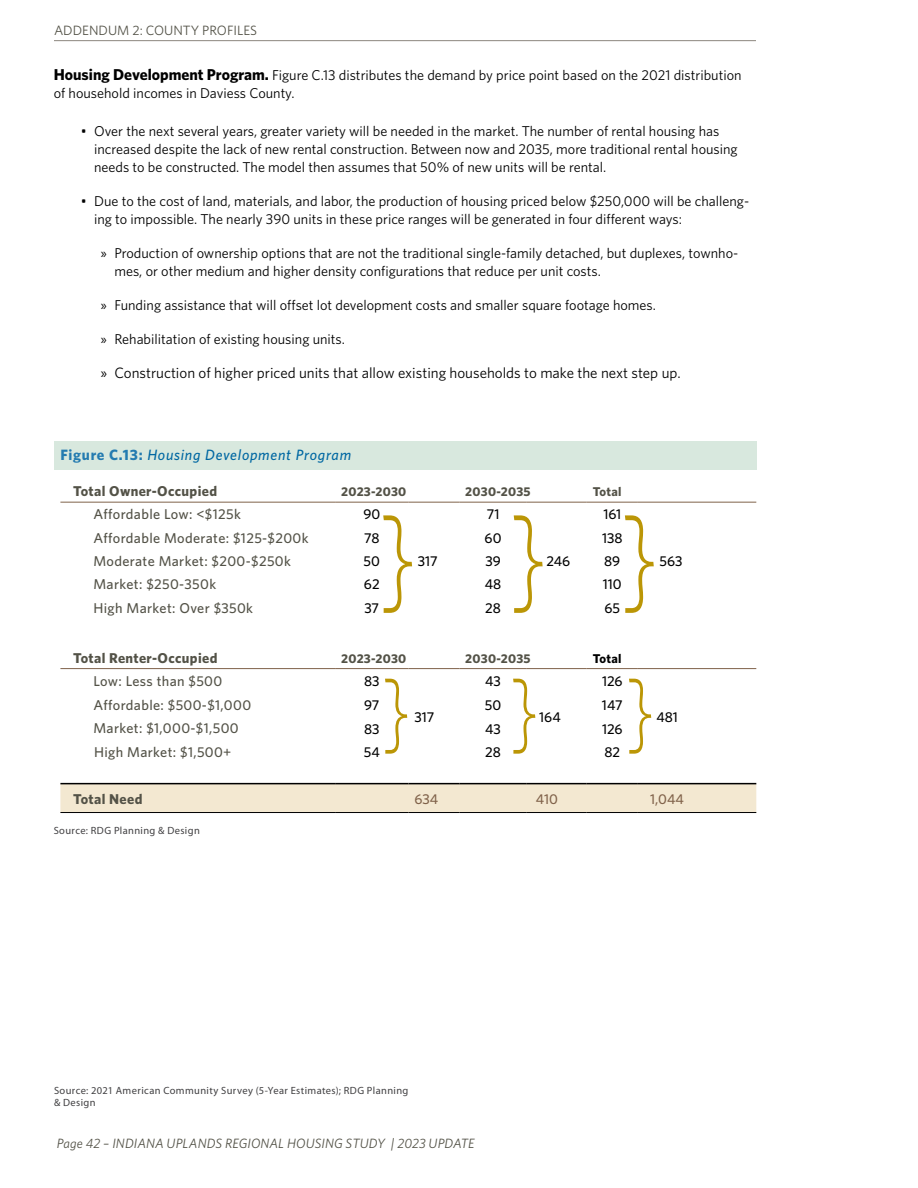
<style>
.page{position:relative;width:918px;height:1188px;background:#fff}
.page>*{position:absolute;margin:0;border:0;box-sizing:border-box;transform-origin:0 0}
.t1{font:300 122.4px "Whitney";color:#bb9606;scale:.67 1}
.t2{font:300 94.2px "Whitney";color:#bb9606;scale:.67 1}
.t3{font:15px "Whitney";color:#000}
.t4{font:italic 500 15px "Whitney";letter-spacing:.05em;color:#0067a2}
.t5{font:14.25px/18px "Whitney";color:#000}
.t6{font:500 14.25px "Whitney";letter-spacing:.025em;color:#535247}
.t7{font:500 14.25px "Whitney";color:#000}
.t8{font:700 14.25px "Whitney";letter-spacing:.025em;color:#535247}
.t9{font:500 14.25px "Whitney";color:#80624a}
.t10{font:italic 13.5px "Whitney";letter-spacing:.005em;color:#535247}
.t11{font:13.5px "Whitney";color:#535247}
.t12{font:700 12.75px "Whitney";letter-spacing:.02em;color:#535247}
.t13{font:700 12.75px "Whitney";letter-spacing:.02em;color:#000}
.t14{font:10.5px/12.6px "Myriad Pro";letter-spacing:.035em;color:#414042}
.s1{font-weight:700;font-size:15.75px}
.s2{font-family:"Myriad Pro"}
.s3{font-weight:700;font-style:normal;color:#247bb0}
</style>
<div class="page">
<div style="left:60px;top:784px;width:696px;height:28px;background:#f3e8d1"></div>
<hr style="left:60px;top:502px;width:275px;height:1px;background:#80624a">
<hr style="left:335px;top:502px;width:74px;height:1px;background:#80624a">
<hr style="left:409px;top:502px;width:50px;height:1px;background:#80624a">
<hr style="left:459px;top:502px;width:68px;height:1px;background:#80624a">
<hr style="left:527px;top:502px;width:60px;height:1px;background:#80624a">
<hr style="left:587px;top:502px;width:51px;height:1px;background:#80624a">
<hr style="left:638px;top:502px;width:118px;height:1px;background:#80624a">
<hr style="left:60px;top:668px;width:275px;height:1px;background:#80624a">
<hr style="left:335px;top:668px;width:74px;height:1px;background:#80624a">
<hr style="left:409px;top:668px;width:50px;height:1px;background:#80624a">
<hr style="left:459px;top:668px;width:68px;height:1px;background:#80624a">
<hr style="left:527px;top:668px;width:60px;height:1px;background:#80624a">
<hr style="left:587px;top:668px;width:51px;height:1px;background:#80624a">
<hr style="left:638px;top:668px;width:118px;height:1px;background:#80624a">
<hr style="left:60px;top:812px;width:275px;height:1px;background:#000">
<hr style="left:335px;top:812px;width:74px;height:1px;background:#000">
<hr style="left:409px;top:812px;width:50px;height:1px;background:#000">
<hr style="left:459px;top:812px;width:68px;height:1px;background:#000">
<hr style="left:527px;top:812px;width:60px;height:1px;background:#000">
<hr style="left:587px;top:812px;width:51px;height:1px;background:#000">
<hr style="left:638px;top:812px;width:118px;height:1px;background:#000">
<hr style="left:60px;top:783px;width:275px;height:1px;background:#000">
<hr style="left:335px;top:783px;width:74px;height:1px;background:#000">
<hr style="left:409px;top:783px;width:50px;height:1px;background:#000">
<hr style="left:459px;top:783px;width:68px;height:1px;background:#000">
<hr style="left:527px;top:783px;width:60px;height:1px;background:#000">
<hr style="left:587px;top:783px;width:51px;height:1px;background:#000">
<hr style="left:638px;top:783px;width:118px;height:1px;background:#000">
<div style="left:54px;top:441px;width:702px;height:29px;background:#d8e8de"></div>
<hr style="left:54px;top:40px;width:702px;height:1px;background:#99948d">
<p class="t11" style="left:54px;top:21px;width:205px">ADDENDUM 2: COUNTY PROFILES</p>
<p class="t5" style="left:54px;top:66px;width:690px"><span class="s1">Housing Development Program.</span> Figure C.13 distributes the demand by price point based on the 2021 distribution of household incomes in Daviess County.</p>
<p class="t5" style="left:94px;top:122px;width:645px;text-indent:-13px">• Over the next several years, greater variety will be needed in the market. The number of rental housing has increased despite the lack of new rental construction. Between now and 2035, more traditional rental housing needs to be constructed. The model then assumes that 50% of new units will be rental.</p>
<p class="t5" style="left:94px;top:192px;width:657px;text-indent:-13px">• Due to the cost of land, materials, and labor, the production of housing priced below $250,000 will be challeng&shy;ing to impossible. The nearly 390 units in these price ranges will be generated in four different ways:</p>
<p class="t5" style="left:114px;top:244px;width:625px;text-indent:-13px"><span class="s2">»</span> Production of ownership options that are not the traditional single-family detached, but duplexes, townho&shy;mes, or other medium and higher density configurations that reduce per unit costs.</p>
<p class="t5" style="left:101px;top:296px;width:557px"><span class="s2">»</span> Funding assistance that will offset lot development costs and smaller square footage homes.</p>
<p class="t5" style="left:101px;top:330px;width:246px"><span class="s2">»</span> Rehabilitation of existing housing units.</p>
<p class="t3" style="left:101px;top:363px;width:581px"><span class="s2">»</span> Construction of higher priced units that allow existing households to make the next step up.</p>
<p class="t4" style="left:60px;top:445px;width:292px"><span class="s3">Figure C.13:</span> Housing Development Program</p>
<p class="t8" style="left:73px;top:482px;width:145px">Total Owner-Occupied</p>
<p class="t12" style="left:341px;top:483px;width:67px">2023-2030</p>
<p class="t12" style="left:465px;top:483px;width:67px">2030-2035</p>
<p class="t12" style="left:593px;top:483px;width:30px">Total</p>
<p class="t6" style="left:93px;top:505px;width:149px">Affordable Low: &lt;$125k</p>
<p class="t7" style="left:363px;top:505px;width:18px">90</p>
<p class="t7" style="left:418px;top:552px;width:21px">317</p>
<p class="t7" style="left:603px;top:505px;width:19px">161</p>
<p class="t7" style="left:487px;top:505px;width:14px">71</p>
<h1 class="t1" style="left:378px;top:476px;width:419px">} }}</h1>
<p class="t6" style="left:93px;top:528px;width:217px">Affordable Moderate: $125-$200k</p>
<p class="t7" style="left:364px;top:528px;width:17px">78</p>
<p class="t7" style="left:485px;top:528px;width:18px">60</p>
<p class="t7" style="left:602px;top:528px;width:22px">138</p>
<p class="t6" style="left:93px;top:552px;width:199px">Moderate Market: $200-$250k</p>
<p class="t7" style="left:364px;top:552px;width:18px">50</p>
<p class="t7" style="left:485px;top:552px;width:17px">39</p>
<p class="t7" style="left:604px;top:552px;width:18px">89</p>
<p class="t6" style="left:93px;top:575px;width:124px">Market: $250-350k</p>
<p class="t7" style="left:364px;top:575px;width:17px">62</p>
<p class="t7" style="left:485px;top:575px;width:18px">48</p>
<p class="t7" style="left:603px;top:575px;width:20px">110</p>
<p class="t6" style="left:93px;top:598px;width:161px">High Market: Over $350k</p>
<p class="t7" style="left:364px;top:598px;width:16px">37</p>
<p class="t7" style="left:485px;top:598px;width:17px">28</p>
<p class="t7" style="left:605px;top:598px;width:17px">65</p>
<p class="t8" style="left:73px;top:648px;width:146px">Total Renter-Occupied</p>
<p class="t12" style="left:341px;top:650px;width:67px">2023-2030</p>
<p class="t12" style="left:465px;top:650px;width:67px">2030-2035</p>
<p class="t13" style="left:593px;top:650px;width:30px">Total</p>
<p class="t6" style="left:93px;top:672px;width:130px">Low: Less than $500</p>
<p class="t7" style="left:364px;top:672px;width:17px">83</p>
<p class="t7" style="left:415px;top:707px;width:21px">317</p>
<p class="t7" style="left:547px;top:552px;width:25px">246</p>
<p class="t7" style="left:660px;top:552px;width:24px">563</p>
<p class="t7" style="left:485px;top:672px;width:17px">43</p>
<p class="t7" style="left:602px;top:672px;width:22px">126</p>
<h2 class="t2" style="left:381px;top:648px;width:409px">}}}</h2>
<p class="t6" style="left:93px;top:695px;width:159px">Affordable: $500-$1,000</p>
<p class="t7" style="left:364px;top:695px;width:17px">97</p>
<p class="t7" style="left:485px;top:695px;width:18px">50</p>
<p class="t7" style="left:602px;top:695px;width:22px">147</p>
<p class="t6" style="left:93px;top:719px;width:147px">Market: $1,000-$1,500</p>
<p class="t7" style="left:364px;top:719px;width:17px">83</p>
<p class="t7" style="left:485px;top:719px;width:17px">43</p>
<p class="t7" style="left:602px;top:719px;width:22px">126</p>
<p class="t6" style="left:94px;top:743px;width:139px">High Market: $1,500+</p>
<p class="t7" style="left:364px;top:743px;width:17px">54</p>
<p class="t7" style="left:485px;top:743px;width:17px">28</p>
<p class="t7" style="left:604px;top:743px;width:17px">82</p>
<p class="t8" style="left:73px;top:789px;width:71px">Total Need</p>
<p class="t9" style="left:415px;top:789px;width:25px">634</p>
<p class="t9" style="left:536px;top:789px;width:23px">410</p>
<p class="t9" style="left:650px;top:789px;width:35px">1,044</p>
<p class="t14" style="left:54px;top:824px;width:148px">Source: RDG Planning &amp; Design</p>
<p class="t7" style="left:539px;top:707px;width:23px">164</p>
<p class="t7" style="left:656px;top:707px;width:23px">481</p>
<p class="t14" style="left:54px;top:1084px;width:356px">Source: 2021 American Community Survey (5-Year Estimates); RDG Planning &amp; Design</p>
<p class="t10" style="left:57px;top:1134px;width:419px">Page 42 – INDIANA UPLANDS REGIONAL HOUSING STUDY | 2023 UPDATE</p>
</div>
